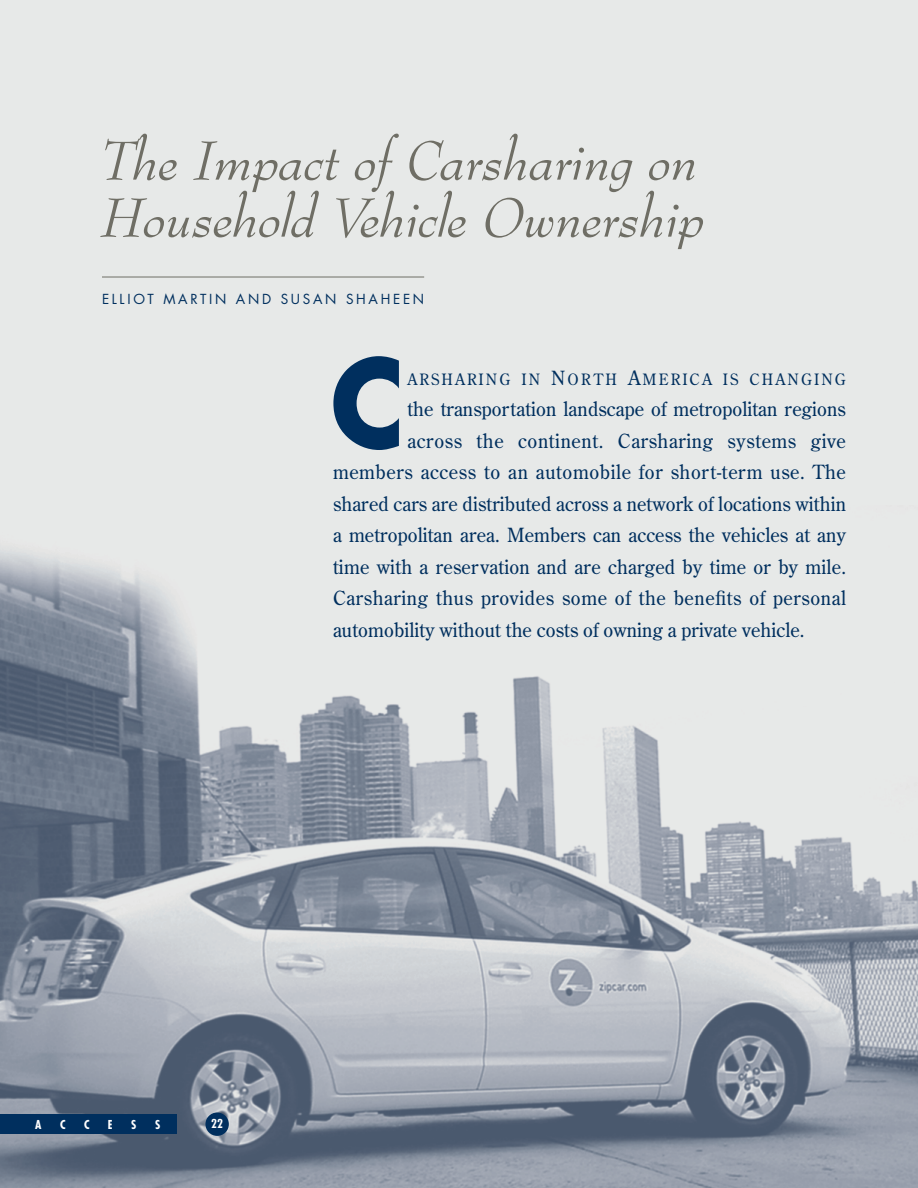
<style>
.page{position:relative;width:918px;height:1188px;background:#e7e9e8}
.page>*{position:absolute;margin:0;border:0;box-sizing:border-box;transform-origin:0 0}
.t1{font:700 118.2px "Futura";color:#002f5e;scale:.96 1}
.t2{font:italic 54px/57px "Bernhard Modern BT";color:#6f6e65}
.t3{font:19.5px "Century Old Style";letter-spacing:.005em;color:#002f5e;scale:.96 1}
.t4{font:19.5px "Century Old Style";letter-spacing:.03em;color:#002f5e;scale:.96 1}
.t5{font:15.6px "Century Old Style";letter-spacing:.145em;color:#002f5e;scale:.96 1}
.t6{font:13.5px "Futura";letter-spacing:.2em;color:#002f5e}
.t7{font:700 condensed 12px "Futura";color:#fff}
.s1{font-size:19.5px}
</style>
<div class="page">
<img style="left:0;top:550px;width:918px;height:638px">
<div style="left:205px;top:1113px;width:24px;height:23px;background:#002f5e;border-radius:50%"></div>
<div style="left:0;top:1114px;width:177px;height:20px;background:#002f5e"></div>
<hr style="left:102px;top:277px;width:322px;height:1px;background:#6f6e65">
<h2 class="t2" style="left:102px;top:134px;width:606px">The Impact of Carsharing on<br>Household Vehicle Ownership</h2>
<p class="t6" style="left:102px;top:293px;width:324px">ELLIOT MARTIN AND SUSAN SHAHEEN</p>
<h1 class="t1" style="left:330px;top:350px;width:80px">C</h1>
<p class="t5" style="left:407px;top:370px;width:458px">ARSHARING IN <span class="s1">N</span>ORTH <span class="s1">A</span>MERICA IS CHANGING</p>
<p class="t3" style="left:407px;top:398px;width:458px">the transportation landscape of metropolitan regions</p>
<p class="t4" style="left:407px;top:430px;width:458px">across the continent. Carsharing systems give</p>
<p class="t4" style="left:333px;top:461px;width:536px">members access to an automobile for short-term use. The</p>
<p class="t3" style="left:333px;top:492px;width:536px">shared cars are distributed across a network of locations within</p>
<p class="t3" style="left:333px;top:524px;width:536px">a metropolitan area. Members can access the vehicles at any</p>
<p class="t3" style="left:333px;top:555px;width:536px">time with a reservation and are charged by time or by mile.</p>
<p class="t4" style="left:333px;top:587px;width:536px">Carsharing thus provides some of the benefits of personal</p>
<p class="t3" style="left:333px;top:618px;width:493px">automobility without the costs of owning a private vehicle.</p>
<p class="t7" style="left:35px;top:1119px;width:8px">A</p>
<p class="t7" style="left:60px;top:1119px;width:7px">C</p>
<p class="t7" style="left:84px;top:1119px;width:7px">C</p>
<p class="t7" style="left:108px;top:1119px;width:6px">E</p>
<p class="t7" style="left:131px;top:1119px;width:7px">S</p>
<p class="t7" style="left:155px;top:1119px;width:7px">S</p>
<p class="t7" style="left:211px;top:1118px;width:13px">22</p>
</div>
